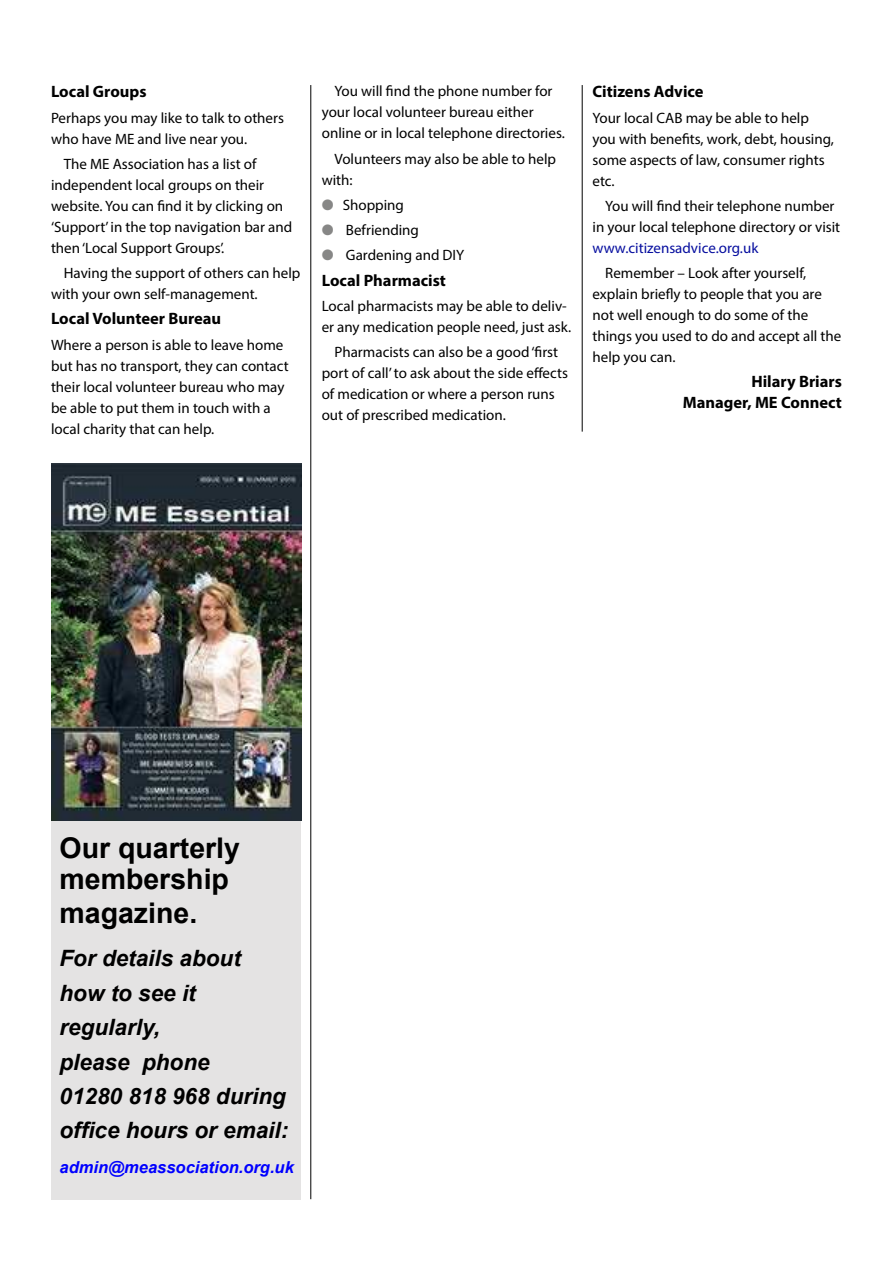
<style>
.page{position:relative;width:893px;height:1263px;background:#fff}
.page>*{position:absolute;margin:0;border:0;box-sizing:border-box;transform-origin:0 0}
.t1{font:700 28.5px/30px "Arial";color:#000}
.t2{font:italic 700 22.5px/34.5px "Arial";color:#000}
.t3{font:700 16.5px/21px "Myriad Pro";color:#000;text-align:right}
.t4{font:italic 700 16.5px "Arial";color:#00f}
.t5{font:15px/21px "Myriad Pro";color:#000}
.t6{font:15px "Myriad Pro";color:#060e9f}
.s1{color:#878786}
</style>
<div class="page">
<div style="left:51px;top:810px;width:249px;height:388px;background:#e4e3e3"></div>
<hr style="left:310px;top:85px;width:1px;height:1114px;background:#000">
<hr style="left:581px;top:85px;width:1px;height:346px;background:#000">
<img style="left:51px;top:463px;width:250px;height:357px">
<p class="t3" style="left:51px;top:83px;width:97px">Local Groups</p>
<p class="t5" style="left:51px;top:108px;width:234px">Perhaps you may like to talk to others who have ME and live near you.</p>
<p class="t5" style="left:51px;top:155px;width:243px;text-indent:13px">The ME Association has a list of independent local groups on their website. You can find it by clicking on ‘Support’ in the top navigation bar and then ‘Local Support Groups’.</p>
<p class="t5" style="left:51px;top:264px;width:251px;text-indent:13px">Having the support of others can help with your own self-management.</p>
<p class="t3" style="left:51px;top:310px;width:172px">Local Volunteer Bureau</p>
<p class="t5" style="left:51px;top:335px;width:239px">Where a person is able to leave home but has no transport, they can contact their local volunteer bureau who may be able to put them in touch with a local charity that can help.</p>
<p class="t5" style="left:322px;top:82px;width:244px;text-indent:13px">You will find the phone number for your local volunteer bureau either online or in local telephone directories.</p>
<p class="t5" style="left:322px;top:149px;width:236px;text-indent:13px">Volunteers may also be able to help with:</p>
<p class="t5" style="left:322px;top:195px;width:84px"><span class="s1">●</span> Shopping</p>
<p class="t5" style="left:322px;top:221px;width:99px"><span class="s1">●</span> Befriending</p>
<p class="t5" style="left:322px;top:246px;width:144px"><span class="s1">●</span> Gardening and DIY</p>
<p class="t3" style="left:322px;top:271px;width:126px">Local Pharmacist</p>
<p class="t5" style="left:322px;top:296px;width:251px">Local pharmacists may be able to deliv&shy;er any medication people need, just ask.</p>
<p class="t5" style="left:322px;top:343px;width:248px;text-indent:13px">Pharmacists can also be a good ‘first port of call’ to ask about the side effects of medication or where a person runs out of prescribed medication.</p>
<p class="t3" style="left:592px;top:83px;width:112px">Citizens Advice</p>
<p class="t5" style="left:592px;top:108px;width:243px">Your local CAB may be able to help you with benefits, work, debt, housing, some aspects of law, consumer rights etc.</p>
<p class="t5" style="left:592px;top:197px;width:249px;text-align:center">You will find their telephone number<br>in your local telephone directory or visit</p>
<p class="t6" style="left:592px;top:242px;width:167px">www.citizensadvice.org.uk</p>
<p class="t5" style="left:592px;top:264px;width:250px;text-indent:13px">Remember – Look after yourself, explain briefly to people that you are not well enough to do some of the things you used to do and accept all the help you can.</p>
<p class="t3" style="left:682px;top:373px;width:161px">Hilary Briars<br>Manager, ME Connect</p>
<h1 class="t1" style="left:60px;top:836px;width:182px">Our quarterly membership</h1>
<h1 class="t1" style="left:60px;top:900px;width:139px">magazine.</h1>
<h2 class="t2" style="left:60px;top:942px;width:230px">For details about how to see it regularly,<br>please phone<br>01280 818 968 during office hours or email:</h2>
<p class="t4" style="left:60px;top:1156px;width:236px">admin@meassociation.org.uk</p>
</div>
